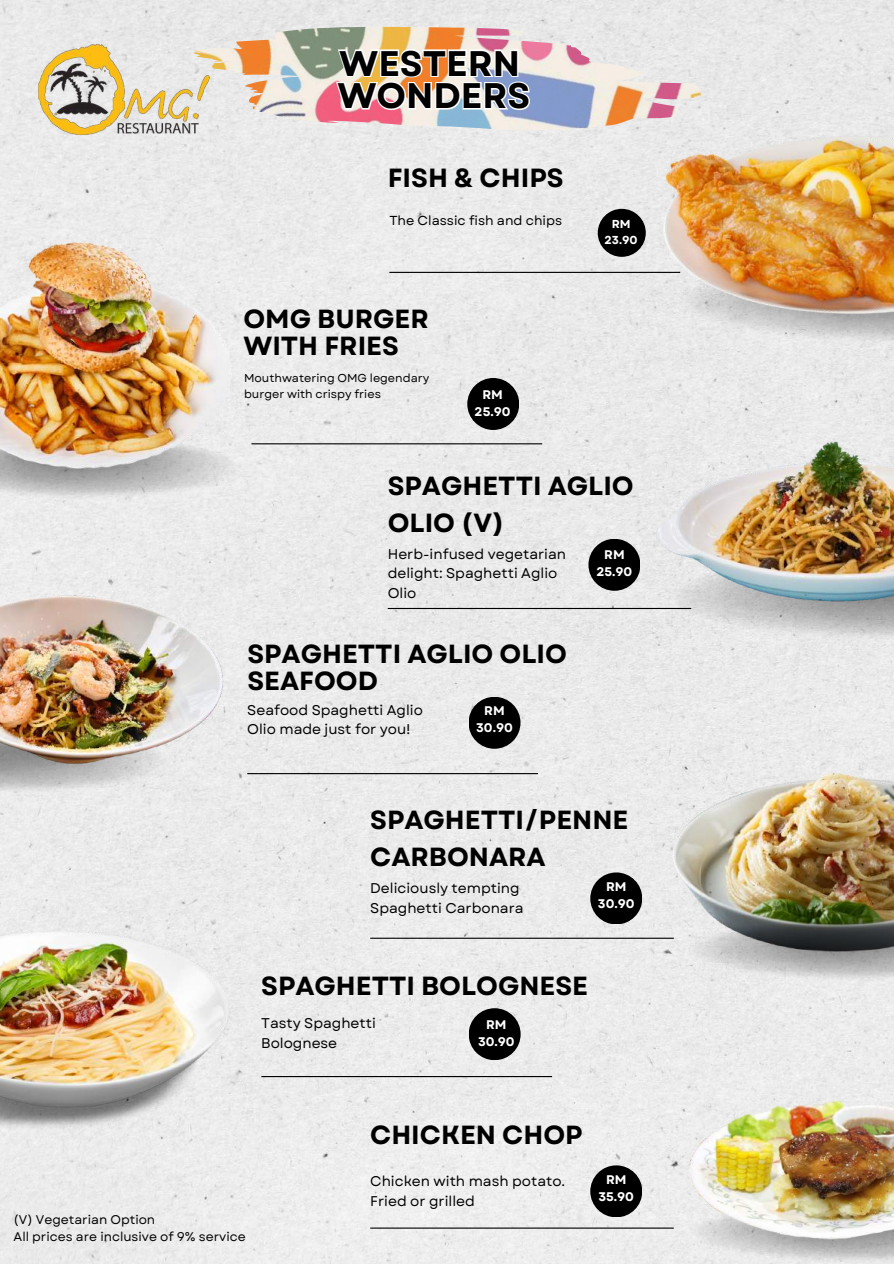
<style>
.page{position:relative;width:894px;height:1264px;background:#fff}
.page>*{position:absolute;margin:0;border:0;box-sizing:border-box;transform-origin:0 0}
.t1{font:700 35.55px/32.7px "Garet";color:#000}
.t2{font:700 26.25px/36.6px "Garet";color:#000}
.t3{font:14.1px/19.6px "Garet";color:#000}
.t4{font:13.05px "Garet";color:#000}
.t5{font:12.6px/16.8px "Garet";color:#000}
.t6{font:700 12.45px/17.1px "Garet";color:#fff;text-align:center}
.t7{font:700 11.55px/15.8px "Garet";color:#fff;text-align:center}
.t8{font:11.4px/15.9px "Garet";color:#000}
</style>
<div class="page">
<div style="left:0;top:0;width:893px;height:1263px;background:#ebebeb"></div>
<hr style="left:387px;top:608px;width:304px;height:1px;background:#000">
<img style="left:640px;top:403px;width:253px;height:243px">
<div style="left:588px;top:539px;width:52px;height:52px;background:#000;border-radius:50%"></div>
<hr style="left:261px;top:1075px;width:291px;height:2px;background:#000">
<div style="left:468px;top:1008px;width:52px;height:52px;background:#000;border-radius:50%"></div>
<img style="left:0;top:930px;width:230px;height:200px">
<hr style="left:247px;top:773px;width:291px;height:1px;background:#000">
<div style="left:468px;top:696px;width:52px;height:52px;background:#000;border-radius:50%"></div>
<hr style="left:370px;top:937px;width:303px;height:1px;background:#000">
<div style="left:590px;top:872px;width:52px;height:52px;background:#000;border-radius:50%"></div>
<img style="left:658px;top:689px;width:235px;height:299px">
<img style="left:687px;top:917px;width:206px;height:64px">
<img style="left:0;top:474px;width:243px;height:25px">
<hr style="left:251px;top:443px;width:291px;height:1px;background:#000">
<div style="left:467px;top:378px;width:52px;height:52px;background:#000;border-radius:50%"></div>
<img style="left:0;top:236px;width:251px;height:238px">
<img style="left:193px;top:25px;width:508px;height:106px">
<svg style="left:334px;top:47px;width:197px;height:65px"></svg>
<img style="left:36px;top:39px;width:177px;height:100px">
<img style="left:679px;top:325px;width:214px;height:19px">
<hr style="left:389px;top:272px;width:291px;height:1px;background:#000">
<div style="left:597px;top:209px;width:48px;height:48px;background:#000;border-radius:50%"></div>
<img style="left:659px;top:111px;width:234px;height:214px">
<hr style="left:370px;top:1227px;width:303px;height:1px;background:#000">
<div style="left:590px;top:1165px;width:52px;height:52px;background:#000;border-radius:50%"></div>
<img style="left:673px;top:1080px;width:220px;height:183px">
<img style="left:0;top:514px;width:229px;height:279px">
<h1 class="t1" style="left:337px;top:47px;width:194px">WESTERN<br>WONDERS</h1>
<h2 class="t2" style="left:387px;top:159px;width:177px">FISH &amp; CHIPS</h2>
<p class="t4" style="left:389px;top:211px;width:174px">The Classic fish and chips</p>
<h2 class="t2" style="left:243px;top:305px;width:187px;line-height:27.3px">OMG BURGER<br>WITH FRIES</h2>
<p class="t8" style="left:244px;top:370px;width:187px">Mouthwatering OMG legendary burger with crispy fries</p>
<p class="t6" style="left:474px;top:386px;width:37px">RM<br>25.90</p>
<p class="t7" style="left:604px;top:216px;width:35px">RM<br>23.90</p>
<h2 class="t2" style="left:387px;top:468px;width:247px">SPAGHETTI AGLIO<br>OLIO (V)</h2>
<p class="t6" style="left:596px;top:546px;width:37px">RM<br>25.90</p>
<p class="t3" style="left:387px;top:544px;width:180px">Herb-infused vegetarian delight: Spaghetti Aglio<br>Olio</p>
<h2 class="t2" style="left:247px;top:640px;width:321px;line-height:27.3px">SPAGHETTI AGLIO OLIO<br>SEAFOOD</h2>
<p class="t6" style="left:476px;top:702px;width:38px">RM<br>30.90</p>
<p class="t3" style="left:247px;top:700px;width:177px">Seafood Spaghetti Aglio<br>Olio made just for you!</p>
<h2 class="t2" style="left:370px;top:801px;width:260px">SPAGHETTI/PENNE<br>CARBONARA</h2>
<p class="t3" style="left:370px;top:878px;width:155px">Deliciously tempting<br>Spaghetti Carbonara</p>
<p class="t6" style="left:597px;top:877px;width:38px">RM<br>30.90</p>
<h2 class="t2" style="left:261px;top:967px;width:328px">SPAGHETTI BOLOGNESE</h2>
<p class="t3" style="left:261px;top:1013px;width:116px">Tasty Spaghetti<br>Bolognese</p>
<p class="t6" style="left:478px;top:1015px;width:38px">RM<br>30.90</p>
<p class="t5" style="left:14px;top:1211px;width:233px">(V) Vegetarian Option<br>All prices are inclusive of 9% service</p>
<h2 class="t2" style="left:370px;top:1116px;width:214px">CHICKEN CHOP</h2>
<p class="t3" style="left:370px;top:1171px;width:196px">Chicken with mash potato.<br>Fried or grilled</p>
<p class="t6" style="left:598px;top:1170px;width:37px">RM<br>35.90</p>
</div>
